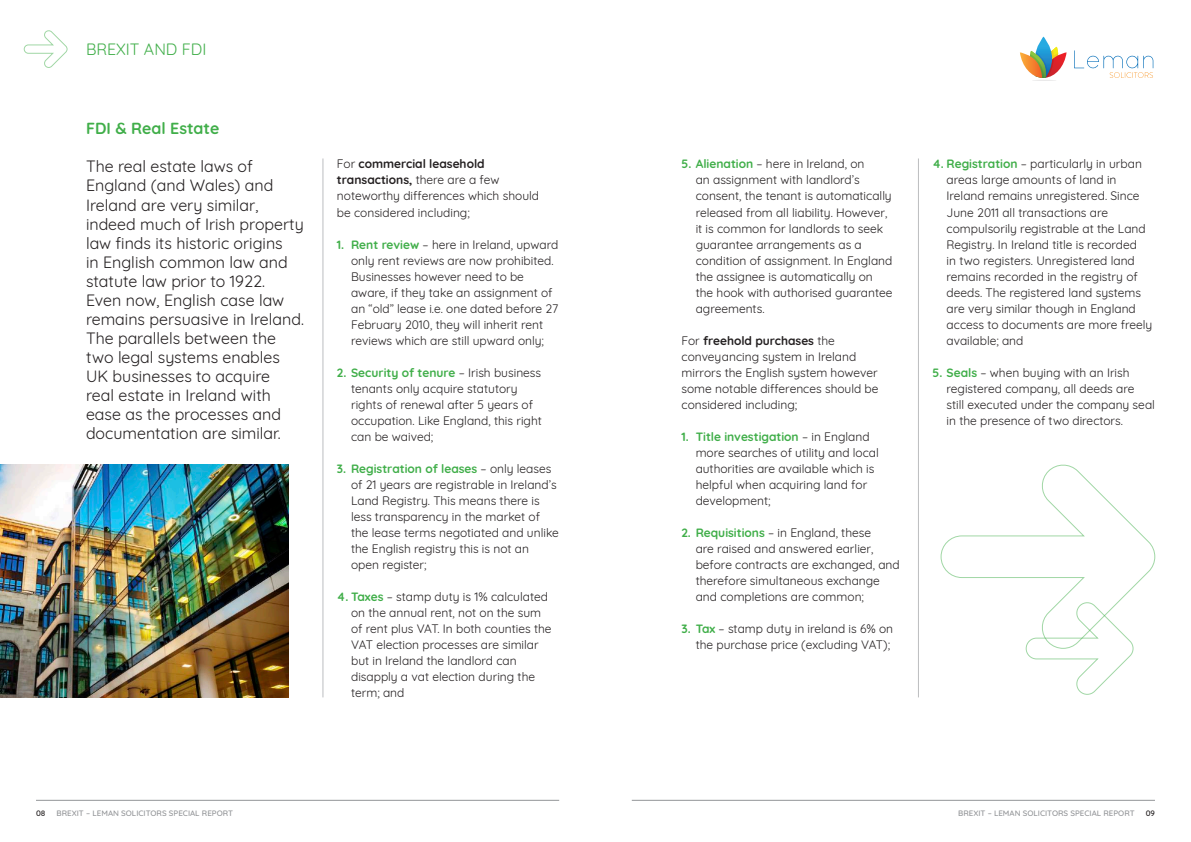
<style>
.page{position:relative;width:1191px;height:842px;background:#fff}
.page>*{position:absolute;margin:0;border:0;box-sizing:border-box;transform-origin:0 0}
.t1{font:16px/19px "Quicksand";color:#231f20}
.t2{font:700 16px "Quicksand";color:#40ae49}
.t3{font:16px "Quicksand";color:#40ae49}
.t4{font:12px/16px "Quicksand";color:#231f20}
.t5{font:500 8px "Quicksand";color:#939598}
.t6{font:500 8px "Quicksand";color:#231f20}
.s1{font-weight:700}
.s2{font-weight:700;color:#40ae49}
</style>
<div class="page">
<hr style="left:36px;top:800px;width:523px;height:1px;background:#939598">
<hr style="left:632px;top:800px;width:523px;height:1px;background:#939598">
<img style="left:0;top:465px;width:288px;height:232px">
<svg style="left:940px;top:464px;width:215px;height:230px"></svg>
<svg style="left:24px;top:30px;width:43px;height:38px"></svg>
<hr style="left:323px;top:158px;width:1px;height:539px;background:#bcbdc0">
<hr style="left:918px;top:158px;width:1px;height:539px;background:#bcbdc0">
<svg style="left:1074px;top:50px;width:79px;height:28px"></svg>
<svg style="left:1020px;top:37px;width:46px;height:44px"></svg>
<h1 class="t3" style="left:86px;top:37px;width:122px">BREXIT AND FDI</h1>
<h1 class="t2" style="left:86px;top:115px;width:135px">FDI &amp; Real Estate</h1>
<p class="t1" style="left:86px;top:156px;width:219px">The real estate laws of<br>England (and Wales) and<br>Ireland are very similar, indeed much of Irish property law finds its historic origins<br>in English common law and statute law prior to 1922.<br>Even now, English case law remains persuasive in Ireland.<br>The parallels between the two legal systems enables<br>UK businesses to acquire<br>real estate in Ireland with ease as the processes and documentation are similar.</p>
<p class="t4" style="left:337px;top:155px;width:204px">For <span class="s1">commercial leasehold transactions,</span> there are a few noteworthy differences which should be considered including;</p>
<p class="t4" style="left:351px;top:235px;width:209px;text-indent:-14px"><span class="s2">1. Rent review</span> – here in Ireland, upward only rent reviews are now prohibited.<br>Businesses however need to be aware, if they take an assignment of an “old” lease i.e. one dated before 27<br>February 2010, they will inherit rent reviews which are still upward only;</p>
<p class="t4" style="left:351px;top:363px;width:192px;text-indent:-14px"><span class="s2">2. Security of tenure</span> – Irish business tenants only acquire statutory rights of renewal after 5 years of occupation. Like England, this right can be waived;</p>
<p class="t4" style="left:351px;top:459px;width:209px;text-indent:-14px"><span class="s2">3. Registration of leases</span> – only leases of 21 years are registrable in Ireland’s Land Registry. This means there is less transparency in the market of the lease terms negotiated and unlike the English registry this is not an open register;</p>
<p class="t4" style="left:351px;top:587px;width:202px;text-indent:-14px"><span class="s2">4. Taxes</span> – stamp duty is 1% calculated on the annual rent, not on the sum of rent plus VAT. In both counties the<br>VAT election processes are similar but in Ireland the landlord can disapply a vat election during the term; and</p>
<p class="t4" style="left:695px;top:155px;width:198px;text-indent:-14px"><span class="s2">5. Alienation</span> – here in Ireland, on<br>an assignment with landlord’s consent, the tenant is automatically released from all liability. However, it is common for landlords to seek guarantee arrangements as a condition of assignment. In England the assignee is automatically on the hook with authorised guarantee agreements.</p>
<p class="t4" style="left:681px;top:331px;width:198px">For <span class="s1">freehold purchases</span> the conveyancing system in Ireland mirrors the English system however some notable differences should be considered including;</p>
<p class="t4" style="left:695px;top:427px;width:185px;text-indent:-14px"><span class="s2">1. Title investigation</span> – in England more searches of utility and local authorities are available which is helpful when acquiring land for development;</p>
<p class="t4" style="left:695px;top:523px;width:205px;text-indent:-14px"><span class="s2">2. Requisitions</span> – in England, these<br>are raised and answered earlier, before contracts are exchanged, and therefore simultaneous exchange and completions are common;</p>
<p class="t4" style="left:681px;top:619px;width:213px;text-align:right"><span class="s2">3. Tax</span> – stamp duty in ireland is 6% on the purchase price (excluding VAT);</p>
<p class="t4" style="left:946px;top:155px;width:207px;text-indent:-14px"><span class="s2">4. Registration</span> – particularly in urban areas large amounts of land in Ireland remains unregistered. Since June 2011 all transactions are compulsorily registrable at the Land Registry. In Ireland title is recorded<br>in two registers. Unregistered land remains recorded in the registry of deeds. The registered land systems are very similar though in England access to documents are more freely available; and</p>
<p class="t4" style="left:946px;top:363px;width:210px;text-indent:-14px"><span class="s2">5. Seals</span> – when buying with an Irish registered company, all deeds are still executed under the company seal in the presence of two directors.</p>
<p class="t6" style="left:36px;top:807px;width:11px">08</p>
<p class="t5" style="left:57px;top:807px;width:178px">BREXIT – LEMAN SOLICITORS SPECIAL REPORT</p>
<p class="t5" style="left:958px;top:807px;width:178px">BREXIT – LEMAN SOLICITORS SPECIAL REPORT</p>
<p class="t6" style="left:1145px;top:807px;width:11px">09</p>
</div>
